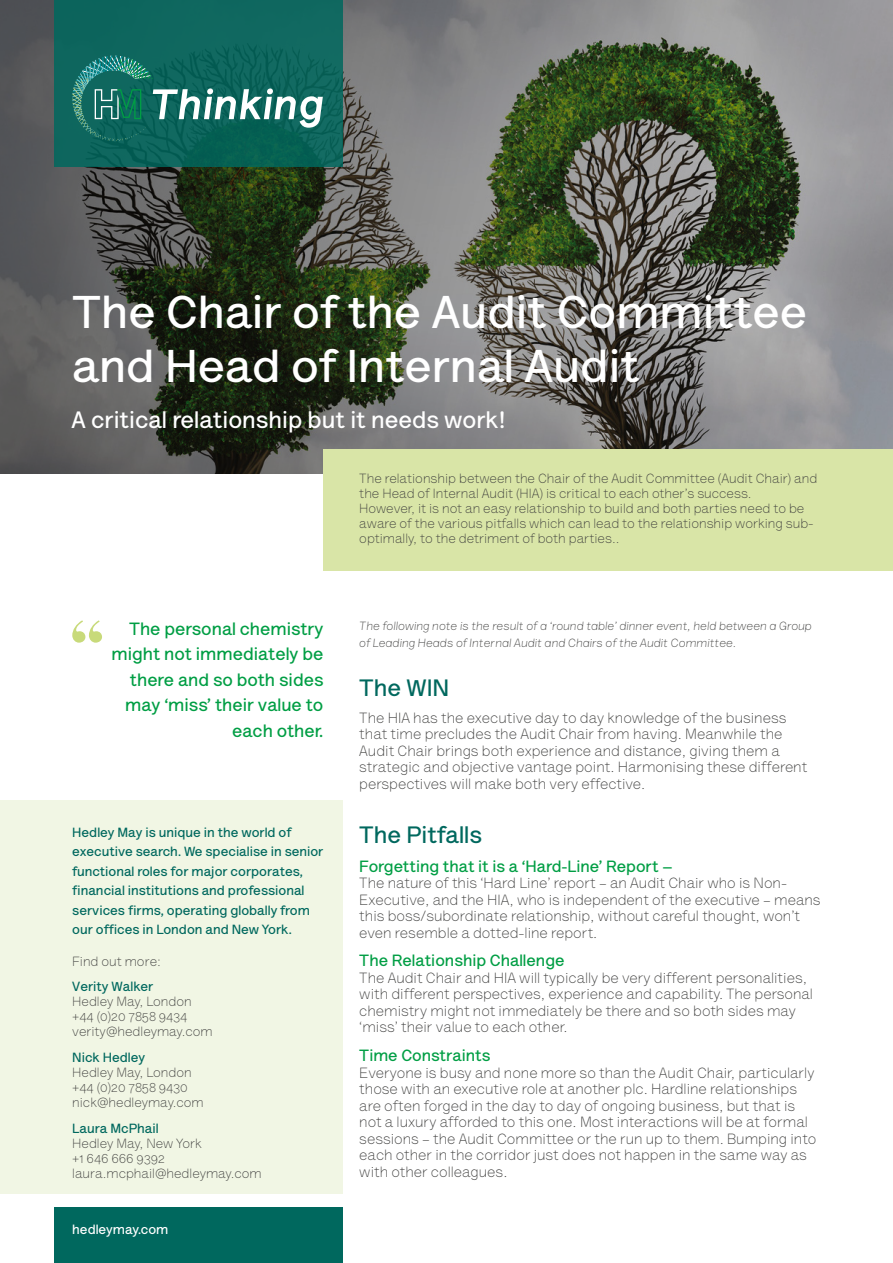
<style>
.page{position:relative;width:893px;height:1263px;background:#fff}
.page>*{position:absolute;margin:0;border:0;box-sizing:border-box;transform-origin:0 0}
.t1{font:700 46.5px/54px "Lettera Text Std";color:#fff}
.t2{font:700 24px "Lettera Text Std";color:#fff}
.t3{font:700 24px "Lettera Text Std";color:#00685e}
.t4{font:700 18px/25.5px "Lettera Text Std";color:#009e44;text-align:right}
.t5{font:700 16.5px "Lettera Text Std";color:#009e44}
.t6{font:300 15px/16.5px "Lettera Text Std";color:#3c3c3b}
.t7{font:300 13.5px/15px "Lettera Text Std";color:#3c3c3b}
.t8{font:700 13.5px/19.5px "Lettera Text Std";color:#00685e}
.t9{font:700 13.5px "Lettera Text Std";color:#fff}
.t10{font:italic 300 12px/16.5px "Lettera Text Std";color:#3c3c3b}
</style>
<div class="page">
<svg style="left:0;top:0;width:893px;height:474px;background:#62665e"></svg>
<div style="left:54px;top:1208px;width:288px;height:55px;background:#00685e"></div>
<div style="left:54px;top:0;width:288px;height:167px;background:#0e675e"></div>
<svg style="left:72px;top:56px;width:251px;height:85px"></svg>
<div style="left:323px;top:449px;width:570px;height:121px;background:#d9e5a7"></div>
<svg style="left:72px;top:620px;width:30px;height:23px"></svg>
<div style="left:0;top:800px;width:342px;height:394px;background:#eef4de"></div>
<h1 class="t1" style="left:72px;top:285px;width:736px">The Chair of the Audit Committee and Head of Internal Audit</h1>
<h2 class="t2" style="left:72px;top:405px;width:435px">A critical relationship but it needs work!</h2>
<p class="t4" style="left:112px;top:616px;width:213px">The personal chemistry might not immediately be there and so both sides may ‘miss’ their value to each other.</p>
<p class="t8" style="left:72px;top:822px;width:253px">Hedley May is unique in the world of executive search. We specialise in senior functional roles for major corporates, financial institutions and professional services firms, operating globally from our offices in London and New York.</p>
<p class="t7" style="left:72px;top:953px;width:90px">Find out more:</p>
<p class="t8" style="left:72px;top:977px;width:83px">Verity Walker</p>
<p class="t7" style="left:72px;top:994px;width:142px">Hedley May, London +44 (0)20 7858 9434 verity@hedleymay.com</p>
<p class="t8" style="left:72px;top:1047px;width:74px">Nick Hedley</p>
<p class="t7" style="left:72px;top:1065px;width:133px">Hedley May, London +44 (0)20 7858 9430 nick@hedleymay.com</p>
<p class="t8" style="left:72px;top:1118px;width:88px">Laura McPhail</p>
<p class="t7" style="left:72px;top:1135px;width:191px">Hedley May, New York<br>+1 646 666 9392 laura.mcphail@hedleymay.com</p>
<p class="t9" style="left:72px;top:1221px;width:98px">hedleymay.com</p>
<p class="t7" style="left:359px;top:471px;width:459px">The relationship between the Chair of the Audit Committee (Audit Chair) and the Head of Internal Audit (HIA) is critical to each other’s success.<br>However, it is not an easy relationship to build and both parties need to be aware of the various pitfalls which can lead to the relationship working sub&shy;optimally, to the detriment of both parties..</p>
<p class="t10" style="left:359px;top:618px;width:454px">The following note is the result of a ‘round table’ dinner event, held between a Group of Leading Heads of Internal Audit and Chairs of the Audit Committee.</p>
<h2 class="t3" style="left:359px;top:673px;width:92px">The WIN</h2>
<p class="t6" style="left:359px;top:709px;width:449px">The HIA has the executive day to day knowledge of the business that time precludes the Audit Chair from having. Meanwhile the Audit Chair brings both experience and distance, giving them a strategic and objective vantage point. Harmonising these different perspectives will make both very effective.</p>
<h2 class="t3" style="left:359px;top:820px;width:124px">The Pitfalls</h2>
<p class="t5" style="left:359px;top:856px;width:315px">Forgetting that it is a ‘Hard-Line’ Report –</p>
<p class="t6" style="left:359px;top:875px;width:463px">The nature of this ‘Hard Line’ report – an Audit Chair who is Non-Executive, and the HIA, who is independent of the executive – means this boss/subordinate relationship, without careful thought, won’t even resemble a dotted-line report.</p>
<p class="t5" style="left:359px;top:951px;width:207px">The Relationship Challenge</p>
<p class="t6" style="left:359px;top:969px;width:455px">The Audit Chair and HIA will typically be very different personalities, with different perspectives, experience and capability. The personal chemistry might not immediately be there and so both sides may ‘miss’ their value to each other.</p>
<p class="t5" style="left:359px;top:1045px;width:133px">Time Constraints</p>
<p class="t6" style="left:359px;top:1064px;width:459px">Everyone is busy and none more so than the Audit Chair, particularly those with an executive role at another plc. Hardline relationships are often forged in the day to day of ongoing business, but that is not a luxury afforded to this one. Most interactions will be at formal sessions – the Audit Committee or the run up to them. Bumping into each other in the corridor just does not happen in the same way as with other colleagues.</p>
</div>
